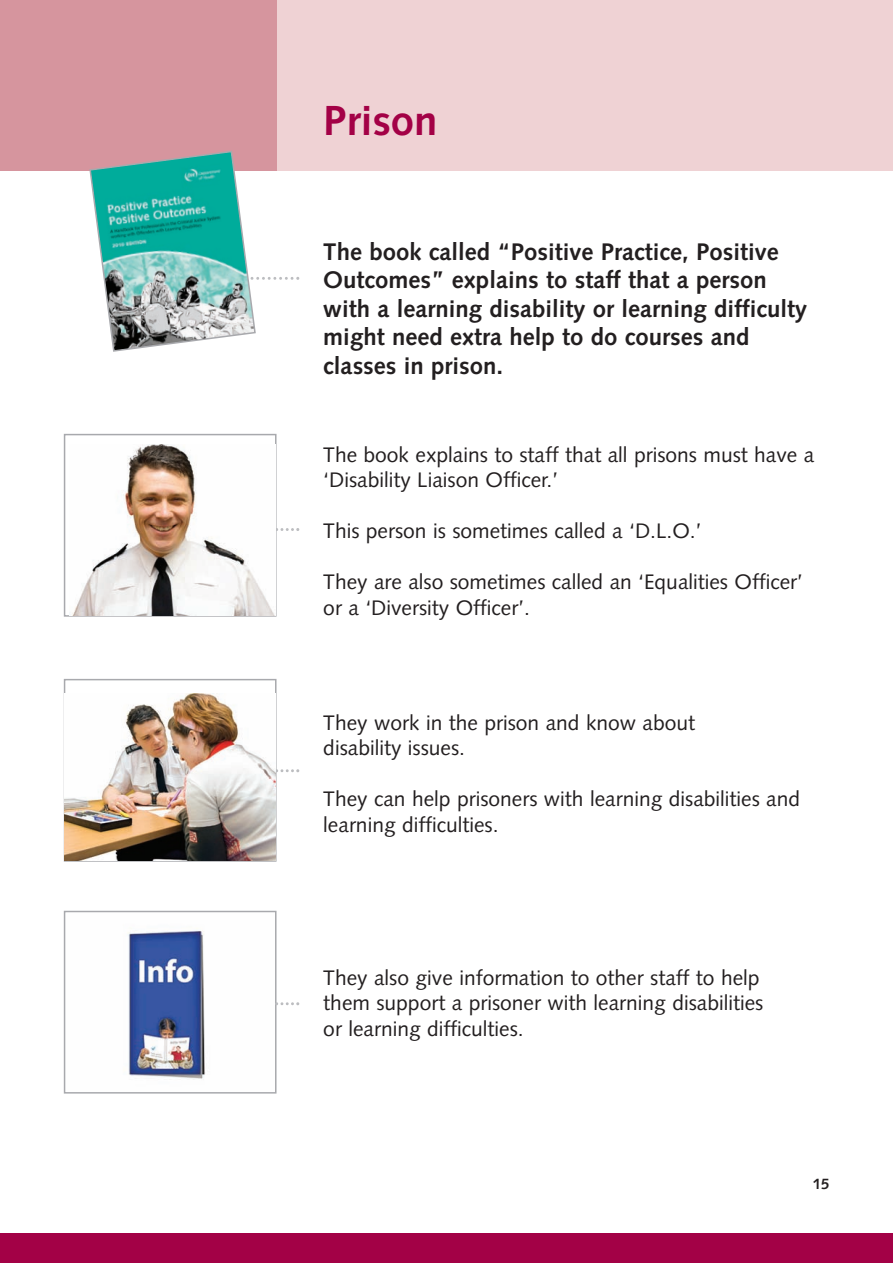
<style>
.page{position:relative;width:893px;height:1263px;background:#fff}
.page>*{position:absolute;margin:0;border:0;box-sizing:border-box;transform-origin:0 0}
.t1{font:700 42px "Syntax";color:#a30146}
.t2{font:700 24px/28.5px "Syntax";color:#231f20}
.t3{font:21px/25.5px "Syntax";color:#231f20}
.t4{font:700 15px "Syntax";color:#231f20}
</style>
<div class="page">
<div style="left:0;top:0;width:892px;height:170px;background:#efd2d4"></div>
<img style="left:128px;top:930px;width:77px;height:150px">
<div style="left:64px;top:434px;width:212px;height:183px;border:2px solid #a8a9ad"></div>
<svg style="left:276px;top:528px;width:23px;height:3px"></svg>
<div style="left:64px;top:679px;width:212px;height:183px;border:2px solid #a8a9ad"></div>
<svg style="left:276px;top:769px;width:23px;height:3px"></svg>
<div style="left:64px;top:911px;width:212px;height:183px;border:2px solid #a8a9ad"></div>
<svg style="left:275px;top:1002px;width:24px;height:3px"></svg>
<div style="left:0;top:0;width:276px;height:170px;background:#d6959e"></div>
<svg style="left:88px;top:150px;width:211px;height:202px"></svg>
<img style="left:70px;top:445px;width:206px;height:171px">
<img style="left:65px;top:694px;width:211px;height:167px">
<div style="left:0;top:1233px;width:892px;height:30px;background:#a30146"></div>
<h1 class="t1" style="left:323px;top:102px;width:116px">Prison</h1>
<h2 class="t2" style="left:323px;top:239px;width:485px">The book called “Positive Practice, Positive Outcomes” explains to staff that a person with a learning disability or learning difficulty might need extra help to do courses and classes in prison.</h2>
<p class="t3" style="left:323px;top:443px;width:492px">The book explains to staff that all prisons must have a ‘Disability Liaison Officer.’</p>
<p class="t3" style="left:323px;top:520px;width:380px">This person is sometimes called a ‘D.L.O.’</p>
<p class="t3" style="left:323px;top:571px;width:481px">They are also sometimes called an ‘Equalities Officer’ or a ‘Diversity Officer’.</p>
<p class="t3" style="left:323px;top:711px;width:373px">They work in the prison and know about disability issues.</p>
<p class="t3" style="left:323px;top:788px;width:478px">They can help prisoners with learning disabilities and learning difficulties.</p>
<p class="t3" style="left:323px;top:966px;width:441px">They also give information to other staff to help them support a prisoner with learning disabilities or learning difficulties.</p>
<p class="t4" style="left:812px;top:1177px;width:18px">15</p>
</div>
